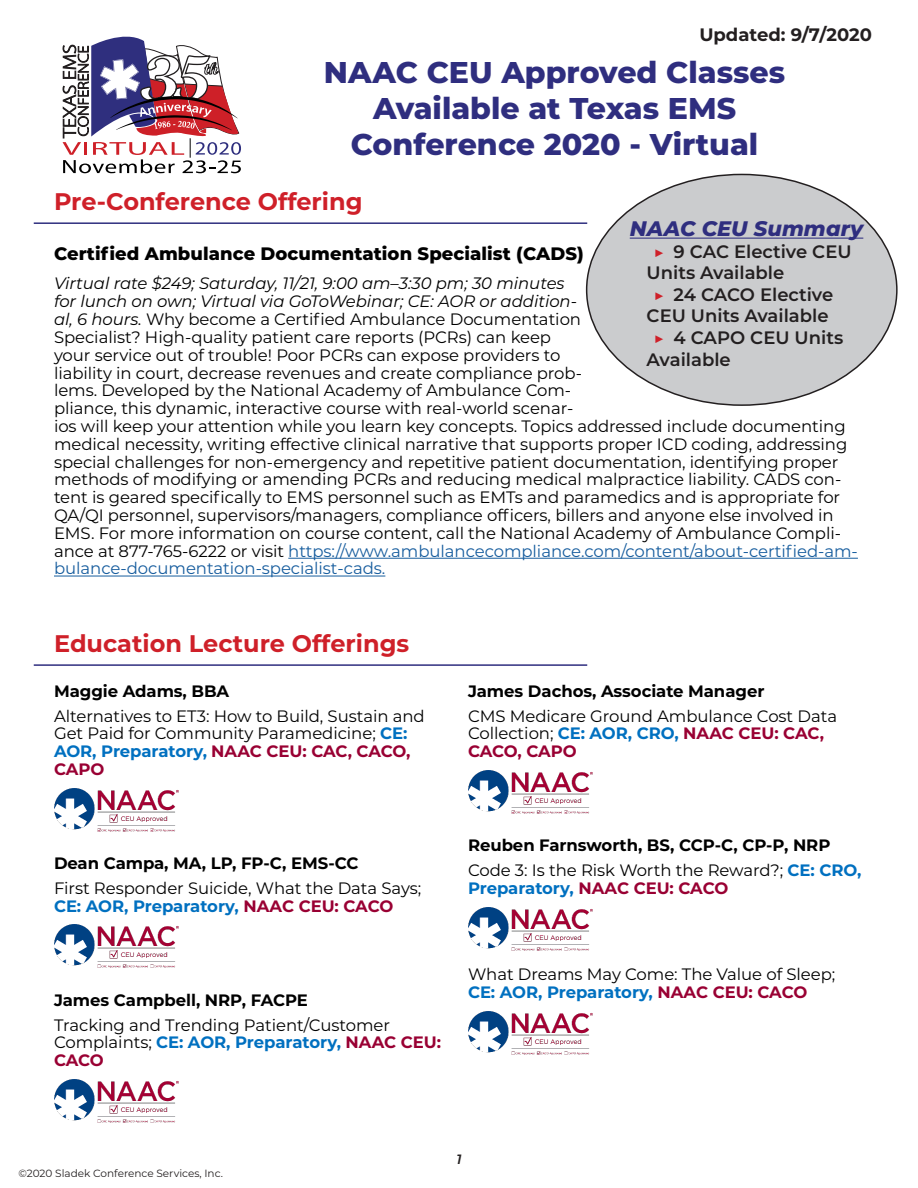
<style>
.page{position:relative;width:918px;height:1188px;background:#fff}
.page>*{position:absolute;margin:0;border:0;box-sizing:border-box;transform-origin:0 0}
.t1{font:800 30px/36px "Montserrat";color:#2f2e7f;text-align:center}
.Section_Title{font:700 24px "Montserrat";color:#cf2029}
.NAAC_Summary_Title{font:italic 800 21px "Montserrat";color:#2f2e7f}
.t2{font:600 18px/21.6px "Montserrat";color:#231f20}
.Sub_Title{font:800 18px "Montserrat";letter-spacing:.005em;color:#000}
.t3{font:700 18px "Montserrat";color:#231f20}
.CADS_Body{font:16.5px/17.9px "Montserrat";letter-spacing:-.005em;color:#000}
.Lecture_Title{font:16.5px/17.9px "Montserrat";letter-spacing:-.005em;color:#000}
.Presenter_Name{font:700 16.5px "Montserrat";letter-spacing:-.005em;color:#000}
.t4{font:italic 600 13.5px "Montserrat";color:#231f20}
.t5{font:10.5px "Montserrat";color:#231f20}
.s1{color:#cf2029}
.s2{font-style:italic}
.s3{color:#175d9e}
.s4{font-weight:700;color:#0070c0}
.s5{font-weight:700;color:#903}
</style>
<div class="page">
<svg style="left:63px;top:36px;width:178px;height:137px"></svg>
<hr style="left:288px;top:558px;width:570px;height:1px;background:#175d9e">
<hr style="left:54px;top:576px;width:331px;height:1px;background:#175d9e">
<img style="left:54px;top:788px;width:124px;height:43px">
<img style="left:54px;top:925px;width:125px;height:43px">
<img style="left:54px;top:1079px;width:125px;height:43px">
<img style="left:468px;top:770px;width:124px;height:43px">
<img style="left:468px;top:907px;width:125px;height:43px">
<img style="left:468px;top:1011px;width:125px;height:43px">
<div style="left:587px;top:174px;width:310px;height:231px;background:#cbccce;border-radius:50%"></div>
<hr style="left:630px;top:238px;width:233px;height:1px;background:#2f2e7f">
<hr style="left:34px;top:222px;width:553px;height:2px;background:#2f2e7f">
<hr style="left:34px;top:664px;width:553px;height:2px;background:#2f2e7f">
<p class="t3" style="left:699px;top:21px;width:174px">Updated: 9/7/2020</p>
<p class="t1" style="left:324px;top:53px;width:463px">NAAC CEU Approved Classes<br>Available at Texas EMS<br>Conference 2020 - Virtual</p>
<p class="Section_Title" style="left:54px;top:185px;width:310px">Pre-Conference Offering</p>
<p class="NAAC_Summary_Title" style="left:630px;top:213px;width:235px">NAAC CEU Summary</p>
<p class="t2" style="left:647px;top:240px;width:206px;text-indent:7px"><span class="s1">▶</span> 9 CAC Elective CEU<br>Units Available</p>
<p class="t2" style="left:647px;top:283px;width:188px;text-align:center"><span class="s1">▶</span> 24 CACO Elective<br>CEU Units Available</p>
<p class="t2" style="left:647px;top:326px;width:198px;text-indent:7px"><span class="s1">▶</span> 4 CAPO CEU Units<br>Available</p>
<p class="Sub_Title" style="left:54px;top:240px;width:531px">Certified Ambulance Documentation Specialist (CADS)</p>
<p class="CADS_Body" style="left:54px;top:274px;width:805px"><span class="s2">Virtual rate $249; Saturday, 11/21, 9:00 am–3:30 pm; 30 minutes<br>for lunch on own; Virtual via GoToWebinar; CE: AOR or addition-<br>al, 6 hours.</span> Why become a Certified Ambulance Documentation<br>Specialist? High-quality patient care reports (PCRs) can keep<br>your service out of trouble! Poor PCRs can expose providers to<br>liability in court, decrease revenues and create compliance prob-<br>lems. Developed by the National Academy of Ambulance Com-<br>pliance, this dynamic, interactive course with real-world scenar-<br>ios will keep your attention while you learn key concepts. Topics addressed include documenting medical necessity, writing effective clinical narrative that supports proper ICD coding, addressing special challenges for non-emergency and repetitive patient documentation, identifying proper methods of modifying or amending PCRs and reducing medical malpractice liability. CADS con&shy;tent is geared specifically to EMS personnel such as EMTs and paramedics and is appropriate for QA/QI personnel, supervisors/managers, compliance officers, billers and anyone else involved in EMS. For more information on course content, call the National Academy of Ambulance Compli&shy;ance at 877-765-6222 or visit <span class="s3">https://www.ambulancecompliance.com/content/about-certified-am&shy;bulance-documentation-specialist-cads.</span></p>
<p class="Section_Title" style="left:54px;top:627px;width:357px">Education Lecture Offerings</p>
<p class="Presenter_Name" style="left:54px;top:679px;width:177px">Maggie Adams, BBA</p>
<p class="Lecture_Title" style="left:54px;top:706px;width:372px">Alternatives to ET3: How to Build, Sustain and<br>Get Paid for Community Paramedicine; <span class="s4">CE:<br>AOR, Preparatory,</span> <span class="s5">NAAC CEU: CAC, CACO,<br>CAPO</span></p>
<p class="Presenter_Name" style="left:54px;top:852px;width:306px">Dean Campa, MA, LP, FP-C, EMS-CC</p>
<p class="Lecture_Title" style="left:54px;top:878px;width:369px">First Responder Suicide, What the Data Says;<br><span class="s4">CE: AOR, Preparatory,</span> <span class="s5">NAAC CEU: CACO</span></p>
<p class="Presenter_Name" style="left:54px;top:988px;width:256px">James Campbell, NRP, FACPE</p>
<p class="Lecture_Title" style="left:54px;top:1015px;width:389px">Tracking and Trending Patient/Customer<br>Complaints; <span class="s4">CE: AOR, Preparatory,</span> <span class="s5">NAAC CEU:<br>CACO</span></p>
<p class="Presenter_Name" style="left:468px;top:679px;width:298px">James Dachos, Associate Manager</p>
<p class="Lecture_Title" style="left:468px;top:706px;width:371px">CMS Medicare Ground Ambulance Cost Data<br>Collection; <span class="s4">CE: AOR, CRO,</span> <span class="s5">NAAC CEU: CAC,<br>CACO, CAPO</span></p>
<p class="Presenter_Name" style="left:468px;top:834px;width:364px">Reuben Farnsworth, BS, CCP-C, CP-P, NRP</p>
<p class="Lecture_Title" style="left:468px;top:861px;width:395px">Code 3: Is the Risk Worth the Reward?; <span class="s4">CE: CRO,<br>Preparatory,</span> <span class="s5">NAAC CEU: CACO</span></p>
<p class="Lecture_Title" style="left:468px;top:965px;width:369px">What Dreams May Come: The Value of Sleep;<br><span class="s4">CE: AOR, Preparatory,</span> <span class="s5">NAAC CEU: CACO</span></p>
<p class="t5" style="left:18px;top:1166px;width:206px">©2020 Sladek Conference Services, Inc.</p>
<p class="t4" style="left:456px;top:1149px;width:7px">1</p>
</div>
